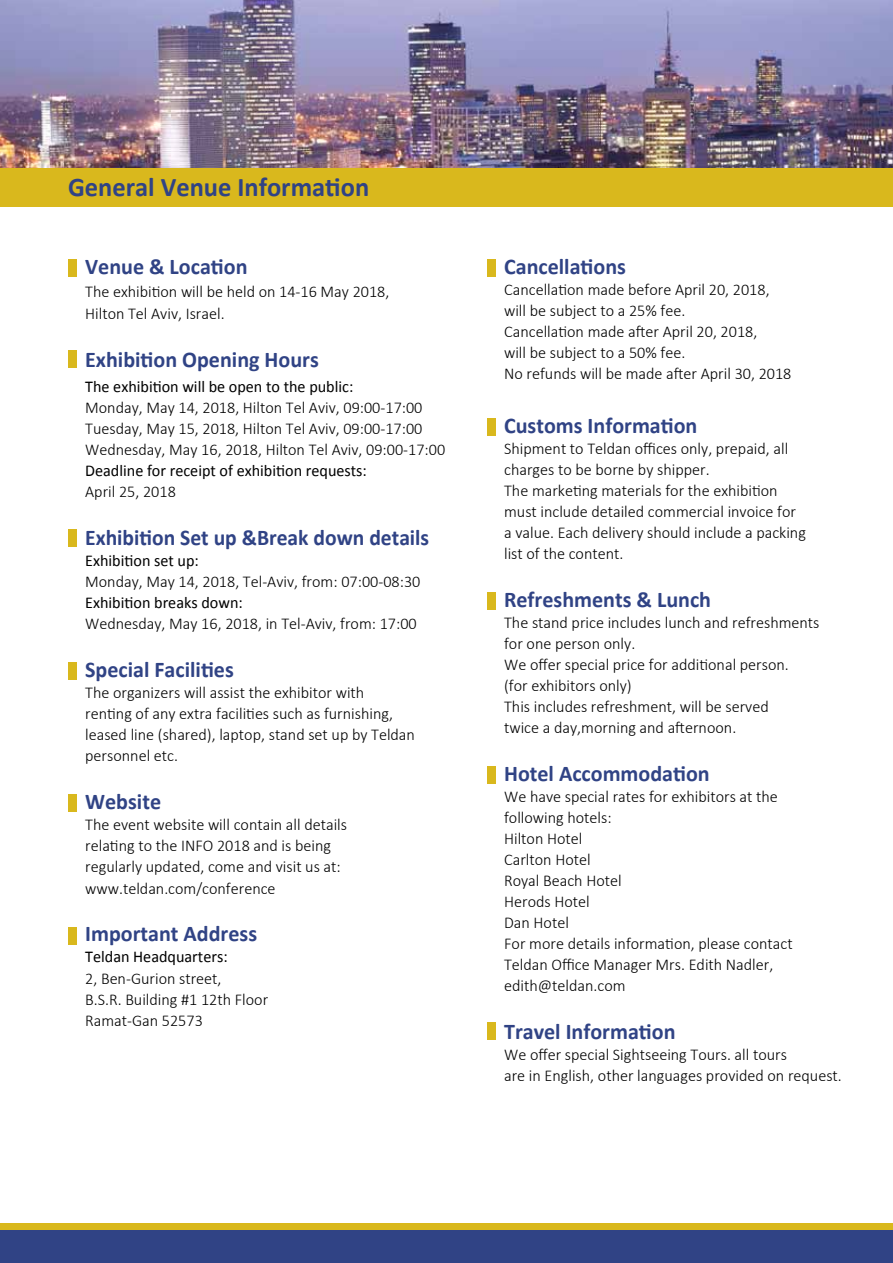
<style>
.page{position:relative;width:893px;height:1263px;background:#fff}
.page>*{position:absolute;margin:0;border:0;box-sizing:border-box;transform-origin:0 0}
.t1{font:700 27px "Calibri";color:#304385}
.t2{font:700 22.5px "Calibri";color:#304385}
.t3{font:700 22.5px "Calibri";color:#304385;scale:.96 1}
.t4{font:300 16.5px/21px "Calibri";color:#000}
.t5{font:16.5px "Calibri";color:#000}
</style>
<div class="page">
<img style="left:0;top:0;width:893px;height:168px">
<div style="left:0;top:168px;width:893px;height:38px;background:#d9b81d"></div>
<div style="left:487px;top:259px;width:8px;height:17px;background:#d9b81d"></div>
<div style="left:487px;top:418px;width:8px;height:17px;background:#d9b81d"></div>
<div style="left:487px;top:593px;width:8px;height:17px;background:#d9b81d"></div>
<div style="left:487px;top:766px;width:8px;height:17px;background:#d9b81d"></div>
<div style="left:487px;top:1023px;width:8px;height:17px;background:#d9b81d"></div>
<div style="left:68px;top:259px;width:9px;height:17px;background:#d9b81d"></div>
<div style="left:68px;top:351px;width:9px;height:17px;background:#d9b81d"></div>
<div style="left:68px;top:529px;width:9px;height:17px;background:#d9b81d"></div>
<div style="left:68px;top:662px;width:9px;height:17px;background:#d9b81d"></div>
<div style="left:68px;top:795px;width:9px;height:17px;background:#d9b81d"></div>
<div style="left:68px;top:927px;width:9px;height:17px;background:#d9b81d"></div>
<div style="left:0;top:1224px;width:893px;height:10px;background:#d9b81d"></div>
<div style="left:0;top:1230px;width:893px;height:33px;background:#304385"></div>
<h1 class="t1" style="left:68px;top:170px;width:303px">General Venue Information</h1>
<h2 class="t2" style="left:85px;top:253px;width:164px">Venue &amp; Location</h2>
<p class="t4" style="left:85px;top:280px;width:306px;line-height:22.5px">The exhibition will be held on 14-16 May 2018,<br>Hilton Tel Aviv, Israel.</p>
<h2 class="t2" style="left:85px;top:346px;width:235px">Exhibition Opening Hours</h2>
<p class="t5" style="left:85px;top:377px;width:270px">The exhibition will be open to the public:</p>
<p class="t4" style="left:85px;top:397px;width:362px">Monday, May 14, 2018, Hilton Tel Aviv, 09:00-17:00<br>Tuesday, May 15, 2018, Hilton Tel Aviv, 09:00-17:00<br>Wednesday, May 16, 2018, Hilton Tel Aviv, 09:00-17:00</p>
<p class="t5" style="left:85px;top:461px;width:283px">Deadline for receipt of exhibition requests:</p>
<p class="t4" style="left:85px;top:481px;width:92px">April 25, 2018</p>
<h2 class="t3" style="left:85px;top:524px;width:360px">Exhibition Set up &amp;Break down details</h2>
<p class="t5" style="left:85px;top:551px;width:115px">Exhibition set up:</p>
<p class="t4" style="left:85px;top:571px;width:337px">Monday, May 14, 2018, Tel-Aviv, from: 07:00-08:30</p>
<p class="t5" style="left:85px;top:593px;width:159px">Exhibition breaks down:</p>
<p class="t4" style="left:85px;top:613px;width:333px">Wednesday, May 16, 2018, in Tel-Aviv, from: 17:00</p>
<h2 class="t2" style="left:85px;top:656px;width:150px">Special Facilities</h2>
<p class="t4" style="left:85px;top:682px;width:331px">The organizers will assist the exhibitor with renting of any extra facilities such as furnishing, leased line (shared ,) laptop, stand set up by Teldan personnel etc.</p>
<h2 class="t2" style="left:85px;top:788px;width:77px">Website</h2>
<p class="t4" style="left:85px;top:814px;width:263px">The event website will contain all details relating to the INFO 2018 and is being regularly updated, come and visit us at: www.teldan.com/conference</p>
<h2 class="t2" style="left:85px;top:920px;width:173px">Important Address</h2>
<p class="t5" style="left:85px;top:947px;width:144px">Teldan Headquarters:</p>
<p class="t4" style="left:85px;top:967px;width:185px">2, Ben-Gurion street,<br>.R.S.B Building #1 12th Floor<br>Ramat-Gan 52573</p>
<h2 class="t2" style="left:504px;top:253px;width:123px">Cancellations</h2>
<p class="t4" style="left:504px;top:279px;width:289px">Cancellation made before April 20, 2018, will be subject to a 25% fee.<br>Cancellation made after April 20, 2018,<br>will be subject to a 50% fee.<br>No refunds will be made after April 30, 2018</p>
<h2 class="t2" style="left:504px;top:412px;width:195px">Customs Information</h2>
<p class="t4" style="left:504px;top:438px;width:303px">Shipment to Teldan offices only, prepaid, all charges to be borne by shipper.<br>The marketing materials for the exhibition must include detailed commercial invoice for a value. Each delivery should include a packing list of the content.</p>
<h2 class="t2" style="left:504px;top:586px;width:208px">Refreshments &amp; Lunch</h2>
<p class="t4" style="left:504px;top:612px;width:317px">The stand price includes lunch and refreshments for one person only.<br>We offer special price for additional person.<br>(for exhibitors only(<br>This includes refreshment, will be served<br>twice a day,morning and afternoon.</p>
<h2 class="t2" style="left:504px;top:760px;width:207px">Hotel Accommodation</h2>
<p class="t4" style="left:504px;top:786px;width:290px">We have special rates for exhibitors at the following hotels:<br>Hilton Hotel<br>Carlton Hotel<br>Royal Beach Hotel<br>Herods Hotel<br>Dan Hotel<br>For more details information, please contact<br>Teldan Office Manager Mrs. Edith Nadler, edith@teldan.com</p>
<h2 class="t2" style="left:504px;top:1018px;width:173px">Travel Information</h2>
<p class="t4" style="left:504px;top:1044px;width:339px">We offer special Sightseeing Tours. all tours<br>are in English, other languages provided on request.</p>
</div>
